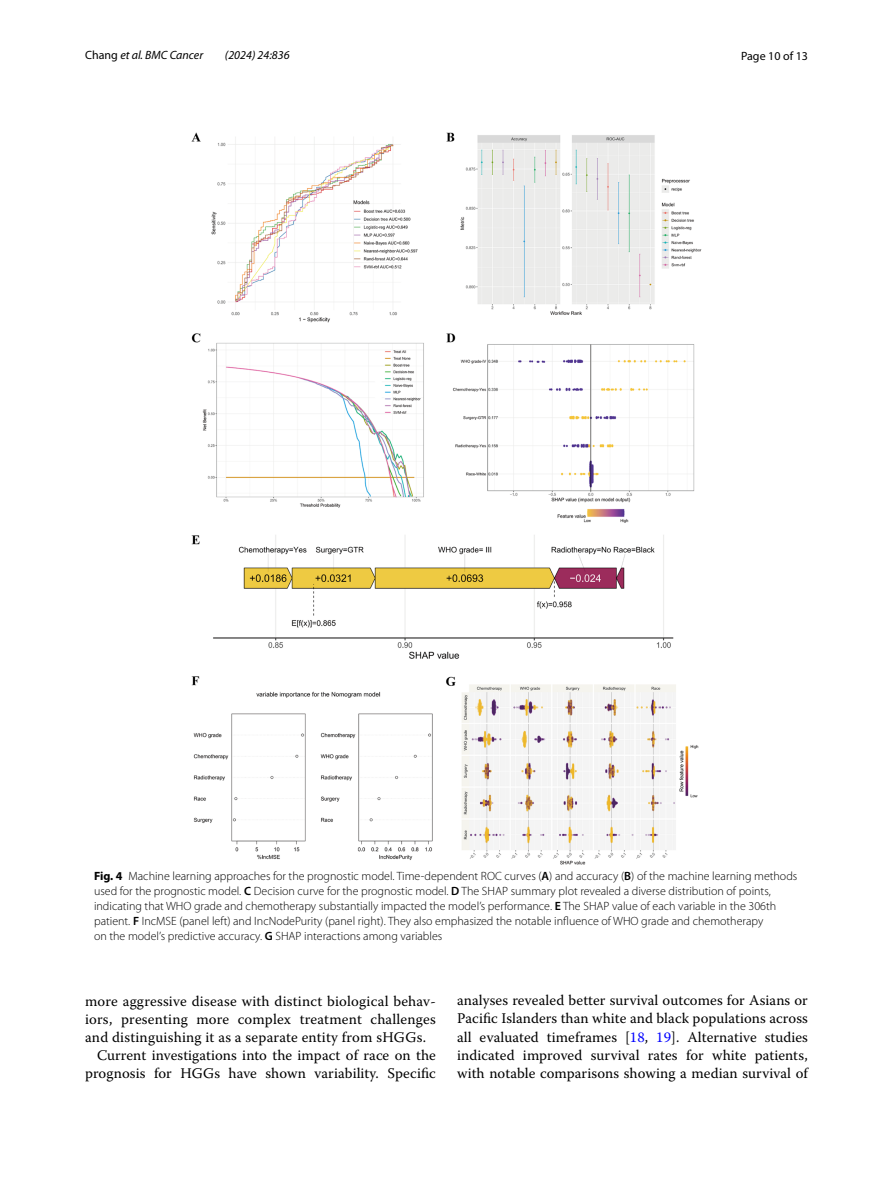
<style>
.page{position:relative;width:893px;height:1187px;background:#fff}
.page>*{position:absolute;margin:0;border:0;box-sizing:border-box;transform-origin:0 0}
.t1{font:14.7px/18px "Warnock Pro";letter-spacing:.01em;color:#000;text-align:justify}
.t2{font:300 12px/15px "Myriad Pro";color:#000}
.t3{font:italic 12px "Myriad Pro";color:#000}
.t4{font:12px "Myriad Pro";color:#000}
.s1{font-style:normal}
.s2{font-weight:700}
.s3{font-weight:600}
.s4{color:#00f}
</style>
<div class="page">
<img style="left:191px;top:133px;width:511px;height:731px">
<p class="t3" style="left:85px;top:48px;width:120px"><span class="s1">Chang</span> et al. BMC Cancer</p>
<p class="t3" style="left:225px;top:48px;width:66px">(2024) 24:836</p>
<p class="t4" style="left:741px;top:48px;width:68px">Page 10 of 13</p>
<p class="t2" style="left:94px;top:868px;width:705px"><span class="s2">Fig. 4</span> Machine learning approaches for the prognostic model. Time-dependent ROC curves (<span class="s3">A</span>) and accuracy (<span class="s3">B</span>) of the machine learning methods used for the prognostic model. <span class="s3">C</span> Decision curve for the prognostic model. <span class="s3">D</span> The SHAP summary plot revealed a diverse distribution of points, indicating that WHO grade and chemotherapy substantially impacted the model’s performance. <span class="s3">E</span> The SHAP value of each variable in the 306th patient. <span class="s3">F</span> IncMSE (panel left) and IncNodePurity (panel right). They also emphasized the notable influence of WHO grade and chemotherapy<br>on the model’s predictive accuracy. <span class="s3">G</span> SHAP interactions among variables</p>
<p class="t1" style="left:85px;top:991px;width:352px">more aggressive disease with distinct biological behav-</p>
<p class="t1" style="left:85px;top:1009px;width:352px">iors, presenting more complex treatment challenges</p>
<p class="t1" style="left:85px;top:1027px;width:343px">and distinguishing it as a separate entity from sHGGs.</p>
<p class="t1" style="left:97px;top:1045px;width:340px">Current investigations into the impact of race on the</p>
<p class="t1" style="left:85px;top:1063px;width:352px">prognosis for HGGs have shown variability. Specific</p>
<p class="t1" style="left:457px;top:991px;width:352px">analyses revealed better survival outcomes for Asians or Pacific Islanders than white and black populations across all evaluated timeframes [<span class="s4">18</span>, <span class="s4">19</span>]. Alternative studies indicated improved survival rates for white patients, with notable comparisons showing a median survival of</p>
</div>
